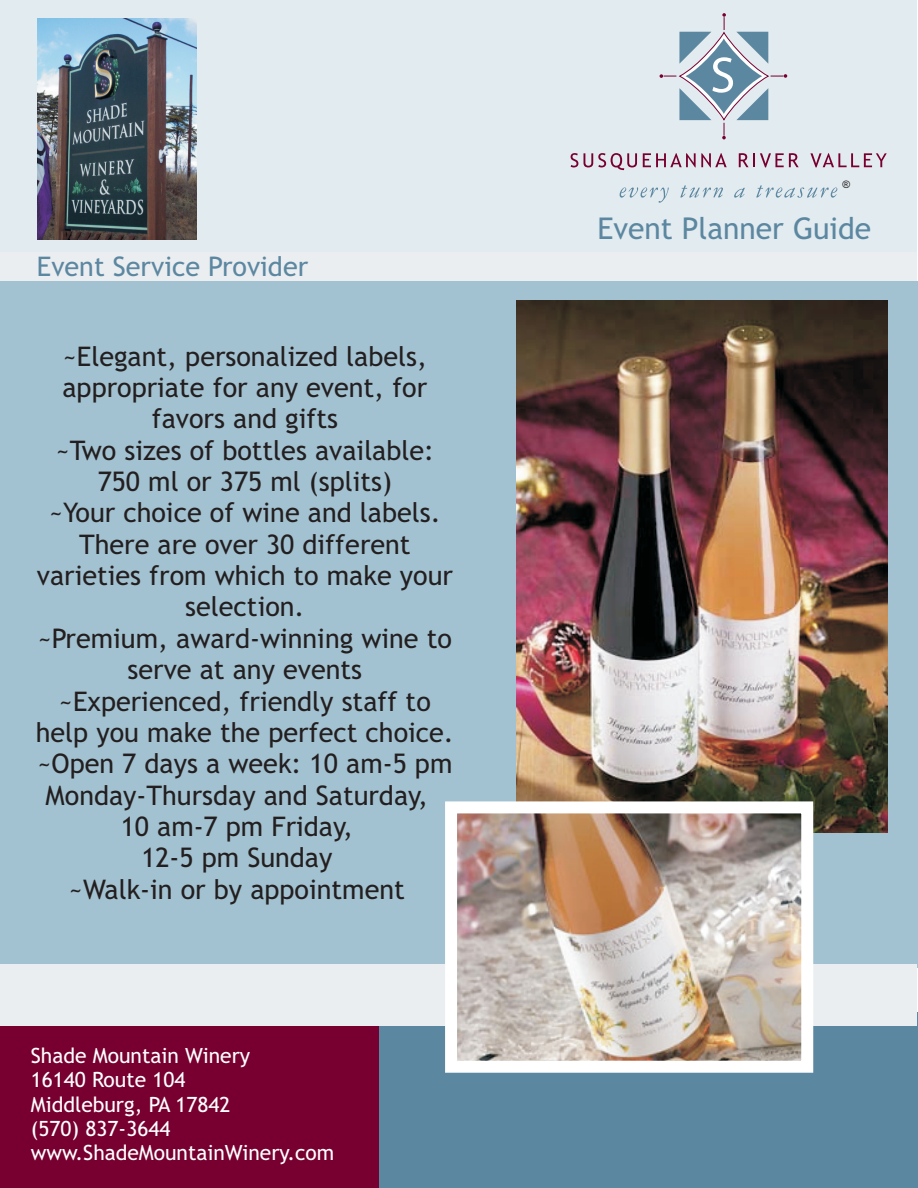
<style>
.page{position:relative;width:918px;height:1188px;background:#fff}
.page>*{position:absolute;margin:0;border:0;box-sizing:border-box;transform-origin:0 0}
.t1{font:30px "Trebuchet MS";color:#5c87a1}
.t2{font:27px/31.3px "Trebuchet MS";color:#231f20;text-align:center}
.t3{font:27px "Trebuchet MS";color:#5c87a1}
.t4{font:21px/24.5px "Trebuchet MS";color:#fff}
.t5{font:10.35px "Arial";color:#231f20}
</style>
<div class="page">
<div style="left:0;top:1019px;width:388px;height:169px;background:#780031"></div>
<div style="left:379px;top:1012px;width:539px;height:176px;background:#5c87a1"></div>
<div style="left:0;top:0;width:917px;height:252px;background:#e2ebef"></div>
<div style="left:0;top:252px;width:917px;height:29px;background:#ebeef0"></div>
<div style="left:0;top:281px;width:918px;height:687px;background:#a3c2d1"></div>
<div style="left:0;top:965px;width:917px;height:61px;background:#ebeef0"></div>
<svg style="left:571px;top:153px;width:7px;height:14px"></svg>
<svg style="left:584px;top:153px;width:53px;height:17px"></svg>
<svg style="left:643px;top:153px;width:84px;height:14px"></svg>
<svg style="left:739px;top:153px;width:60px;height:14px"></svg>
<svg style="left:810px;top:153px;width:77px;height:14px"></svg>
<svg style="left:620px;top:187px;width:49px;height:16px"></svg>
<svg style="left:680px;top:185px;width:43px;height:13px"></svg>
<svg style="left:734px;top:188px;width:11px;height:10px"></svg>
<svg style="left:756px;top:185px;width:81px;height:13px"></svg>
<svg style="left:660px;top:13px;width:127px;height:126px"></svg>
<img style="left:517px;top:300px;width:370px;height:533px">
<img style="left:458px;top:814px;width:342px;height:246px">
<img style="left:38px;top:19px;width:159px;height:220px">
<div style="left:445px;top:801px;width:368px;height:272px;border:12px solid #fff"></div>
<p class="t3" style="left:37px;top:256px;width:273px">Event Service Provider</p>
<p class="t2" style="left:36px;top:343px;width:420px">~Elegant, personalized labels, appropriate for any event, for favors and gifts<br>~Two sizes of bottles available:<br>750 ml or 375 ml (splits)<br>~Your choice of wine and labels.<br>There are over 30 different varieties from which to make your selection.<br>~Premium, award-winning wine to serve at any events<br>~Experienced, friendly staff to help you make the perfect choice. ~Open 7 days a week: 10 am-5 pm<br>Monday-Thursday and Saturday,<br>10 am-7 pm Friday,<br>12-5 pm Sunday<br>~Walk-in or by appointment</p>
<p class="t4" style="left:31px;top:1045px;width:305px">Shade Mountain Winery<br>16140 Route 104<br>Middleburg, PA 17842<br>(570) 837-3644 www.ShadeMountainWinery.com</p>
<p class="t5" style="left:843px;top:180px;width:9px">®</p>
<p class="t1" style="left:597px;top:217px;width:275px">Event Planner Guide</p>
</div>
